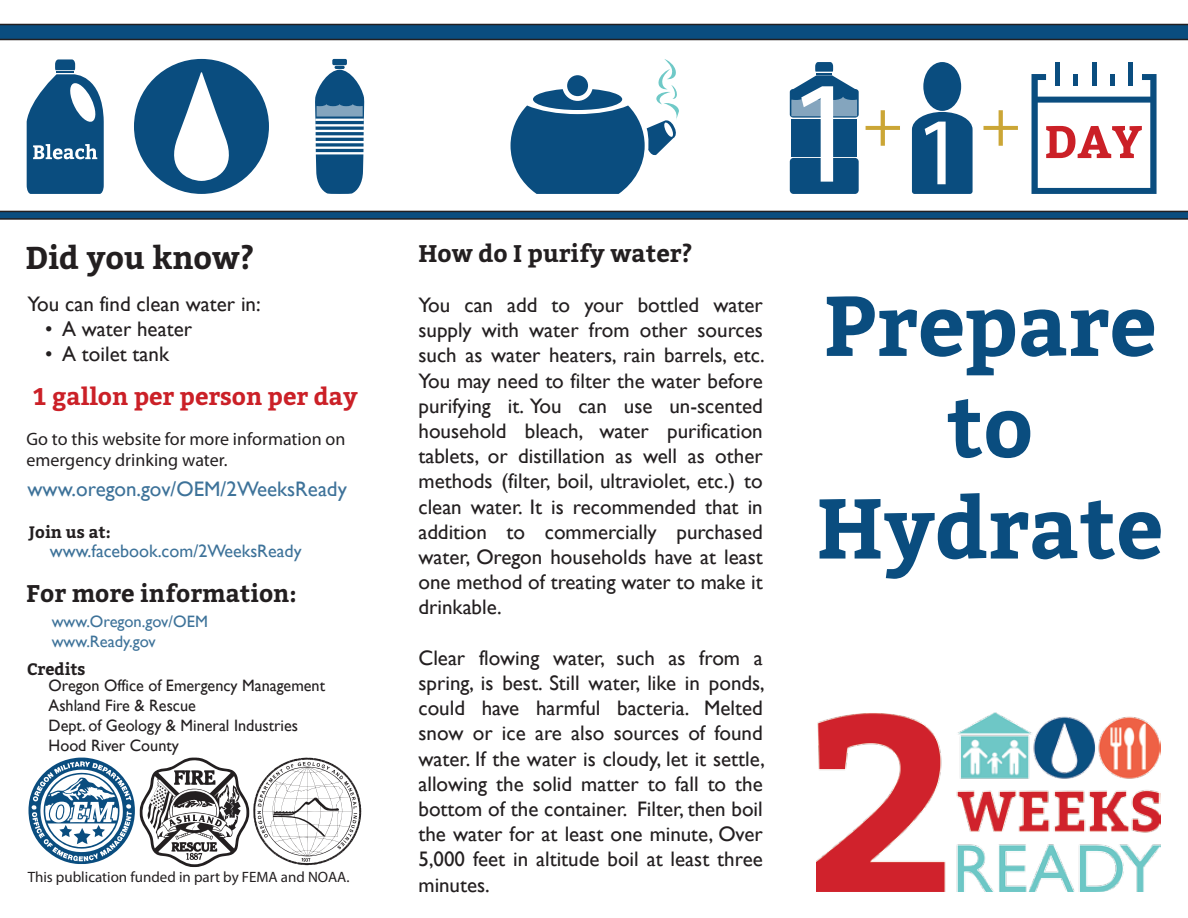
<style>
.page{position:relative;width:1188px;height:918px;background:#fff}
.page>*{position:absolute;margin:0;border:0;box-sizing:border-box;transform-origin:0 0}
.t1{font:700 31.5px "Bitter";color:#231f20}
.t2{font:700 24px "Bitter";color:#231f20}
.t3{font:700 24px "Bitter";color:#cb2027}
.t4{font:21px/25.2px "Gill Sans";color:#231f20;text-align:justify}
.t5{font:21px "Gill Sans";color:#3d7299}
.t6{font:18px/21.6px "Myriad Pro";color:#231f20}
.t7{font:18px "Gill Sans";color:#3d7299}
.t8{font:16.5px/19.8px "Gill Sans";color:#231f20}
.t9{font:16.5px/19.8px "Gill Sans";color:#3d7299}
.t10{font:700 16.5px "Bitter";color:#231f20}
.t11{font:15px "Myriad Pro";color:#231f20}
</style>
<div class="page">
<svg style="left:28px;top:757px;width:334px;height:110px"></svg>
<img style="left:817px;top:712px;width:344px;height:179px">
<svg style="left:827px;top:296px;width:188px;height:79px"></svg>
<svg style="left:1021px;top:309px;width:133px;height:48px"></svg>
<svg style="left:948px;top:399px;width:82px;height:59px"></svg>
<svg style="left:820px;top:493px;width:341px;height:86px"></svg>
<svg style="left:511px;top:59px;width:168px;height:135px"></svg>
<div style="left:134px;top:59px;width:135px;height:135px;background:#0a4d7f;border-radius:50%"></div>
<svg style="left:174px;top:72px;width:55px;height:109px"></svg>
<svg style="left:315px;top:59px;width:49px;height:135px"></svg>
<svg style="left:27px;top:59px;width:77px;height:135px"></svg>
<div style="left:790px;top:158px;width:69px;height:36px;background:#0a4d7f;border-radius:4px"></div>
<svg style="left:790px;top:89px;width:69px;height:29px"></svg>
<svg style="left:815px;top:62px;width:18px;height:12px"></svg>
<svg style="left:791px;top:86px;width:66px;height:96px"></svg>
<div style="left:923px;top:62px;width:38px;height:49px;background:#0a4d7f;border-radius:50%"></div>
<svg style="left:912px;top:112px;width:61px;height:82px;background:#346b95"></svg>
<svg style="left:866px;top:110px;width:34px;height:36px"></svg>
<svg style="left:984px;top:110px;width:34px;height:36px"></svg>
<hr style="left:1092px;top:62px;width:4px;height:24px;background:#0a4d7f">
<hr style="left:1056px;top:62px;width:4px;height:24px;background:#0a4d7f">
<hr style="left:1128px;top:62px;width:4px;height:24px;background:#0a4d7f">
<svg style="left:1032px;top:74px;width:125px;height:120px"></svg>
<svg style="left:0;top:24px;width:1188px;height:16px;background:#0d4570"></svg>
<svg style="left:0;top:211px;width:1188px;height:9px;background:#194566"></svg>
<h1 class="t1" style="left:25px;top:239px;width:231px">Did you know?</h1>
<p class="t4" style="left:28px;top:291px;width:235px">You can find clean water in:</p>
<p class="t4" style="left:45px;top:317px;width:149px">• A water heater</p>
<p class="t4" style="left:45px;top:342px;width:126px">• A toilet tank</p>
<p class="t3" style="left:33px;top:382px;width:326px">1 gallon per person per day</p>
<p class="t6" style="left:26px;top:428px;width:320px">Go to this website for more information on emergency drinking water.</p>
<p class="t5" style="left:28px;top:477px;width:321px">www.oregon.gov/OEM/2WeeksReady</p>
<p class="t10" style="left:29px;top:522px;width:83px">Join us at:</p>
<p class="t7" style="left:50px;top:540px;width:253px">www.facebook.com/2WeeksReady</p>
<p class="t2" style="left:26px;top:579px;width:272px">For more information:</p>
<p class="t9" style="left:52px;top:612px;width:158px">www.Oregon.gov/OEM www.Ready.gov</p>
<p class="t8" style="left:49px;top:676px;width:278px">Oregon Office of Emergency Management<br>Ashland Fire &amp; Rescue<br>Dept. of Geology &amp; Mineral Industries<br>Hood River County</p>
<p class="t10" style="left:27px;top:659px;width:60px">Credits</p>
<p class="t11" style="left:28px;top:868px;width:323px">This publication funded in part by FEMA and NOAA.</p>
<p class="t2" style="left:418px;top:239px;width:276px">How do I purify water?</p>
<p class="t4" style="left:418px;top:293px;width:348px">You can add to your bottled water supply with water from other sources such as water heaters, rain barrels, etc.<br>You may need to filter the water before purifying it. You can use un-scented household bleach, water purification tablets, or distillation as well as other methods (filter, boil, ultraviolet, etc.) to clean water. It is recommended that in addition to commercially purchased water, Oregon households have at least one method of treating water to make it drinkable.</p>
<p class="t4" style="left:418px;top:646px;width:348px">Clear flowing water, such as from a spring, is best. Still water, like in ponds, could have harmful bacteria. Melted snow or ice are also sources of found water. If the water is cloudy, let it settle, allowing the solid matter to fall to the bottom of the container. Filter, then boil the water for at least one minute, Over 5,000 feet in altitude boil at least three minutes.</p>
</div>
